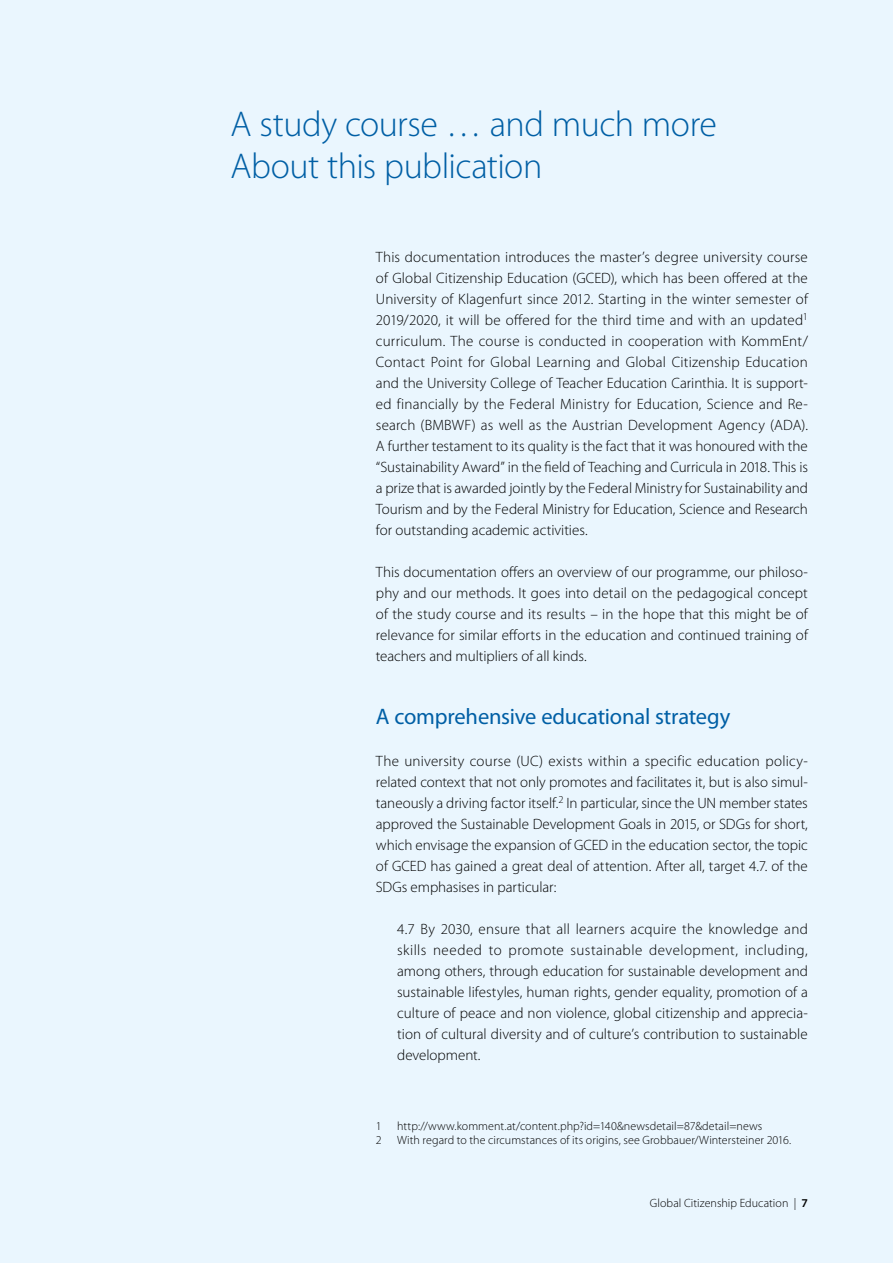
<style>
.page{position:relative;width:893px;height:1263px;background:#eaf6fe}
.page>*{position:absolute;margin:0;border:0;box-sizing:border-box;transform-origin:0 0}
.t1{font:300 36px/42px "Myriad Pro";letter-spacing:-.015em;color:#005fa5}
.t2{font:22.5px "Myriad Pro";letter-spacing:-.01em;color:#005fa5}
.t3{font:300 15px/21px "Myriad Pro";color:#000;text-align:justify}
.t4{font:300 12px "Myriad Pro";letter-spacing:.005em;color:#000}
.s1{font-weight:600}
</style>
<div class="page">
<h1 class="t1" style="left:230px;top:103px;width:488px">A study course … and much more<br>About this publication</h1>
<p class="t3" style="left:376px;top:246px;width:434px">This documentation introduces the master’s degree university course of Global Citizenship Education (GCED), which has been offered at the University of Klagenfurt since 2012. Starting in the winter semester of 2019/2020, it will be offered for the third time and with an updated<sup>1 </sup>curriculum. The course is conducted in cooperation with KommEnt/ Contact Point for Global Learning and Global Citizenship Education and the University College of Teacher Education Carinthia. It is support&shy;ed financially by the Federal Ministry for Education, Science and Re&shy;search (BMBWF) as well as the Austrian Development Agency (ADA).<br>A further testament to its quality is the fact that it was honoured with the “Sustainability Award” in the field of Teaching and Curricula in 2018. This is a prize that is awarded jointly by the Federal Ministry for Sustainability and Tourism and by the Federal Ministry for Education, Science and Research for outstanding academic activities.</p>
<p class="t3" style="left:376px;top:561px;width:434px">This documentation offers an overview of our programme, our philoso&shy;phy and our methods. It goes into detail on the pedagogical concept of the study course and its results – in the hope that this might be of relevance for similar efforts in the education and continued training of teachers and multipliers of all kinds.</p>
<h2 class="t2" style="left:376px;top:702px;width:356px">A comprehensive educational strategy</h2>
<p class="t3" style="left:376px;top:750px;width:433px">The university course (UC) exists within a specific education policy&shy;related context that not only promotes and facilitates it, but is also simul&shy;taneously a driving factor itself.<sup>2</sup> In particular, since the UN member states approved the Sustainable Development Goals in 2015, or SDGs for short, which envisage the expansion of GCED in the education sector, the topic of GCED has gained a great deal of attention. After all, target 4.7. of the SDGs emphasises in particular:</p>
<p class="t3" style="left:397px;top:918px;width:412px">4.7 By 2030, ensure that all learners acquire the knowledge and skills needed to promote sustainable development, including, among others, through education for sustainable development and sustainable lifestyles, human rights, gender equality, promotion of a culture of peace and non violence, global citizenship and apprecia&shy;tion of cultural diversity and of culture’s contribution to sustainable development.</p>
<p class="t4" style="left:376px;top:1120px;width:7px">1</p>
<p class="t4" style="left:397px;top:1120px;width:367px">http://www.komment.at/content.php?id=140&amp;newsdetail=87&amp;detail=news</p>
<p class="t4" style="left:376px;top:1133px;width:7px">2</p>
<p class="t4" style="left:397px;top:1133px;width:395px">With regard to the circumstances of its origins, see Grobbauer/Wintersteiner 2016.</p>
<p class="t4" style="left:650px;top:1196px;width:160px">Global Citizenship Education | <span class="s1">7</span></p>
</div>
